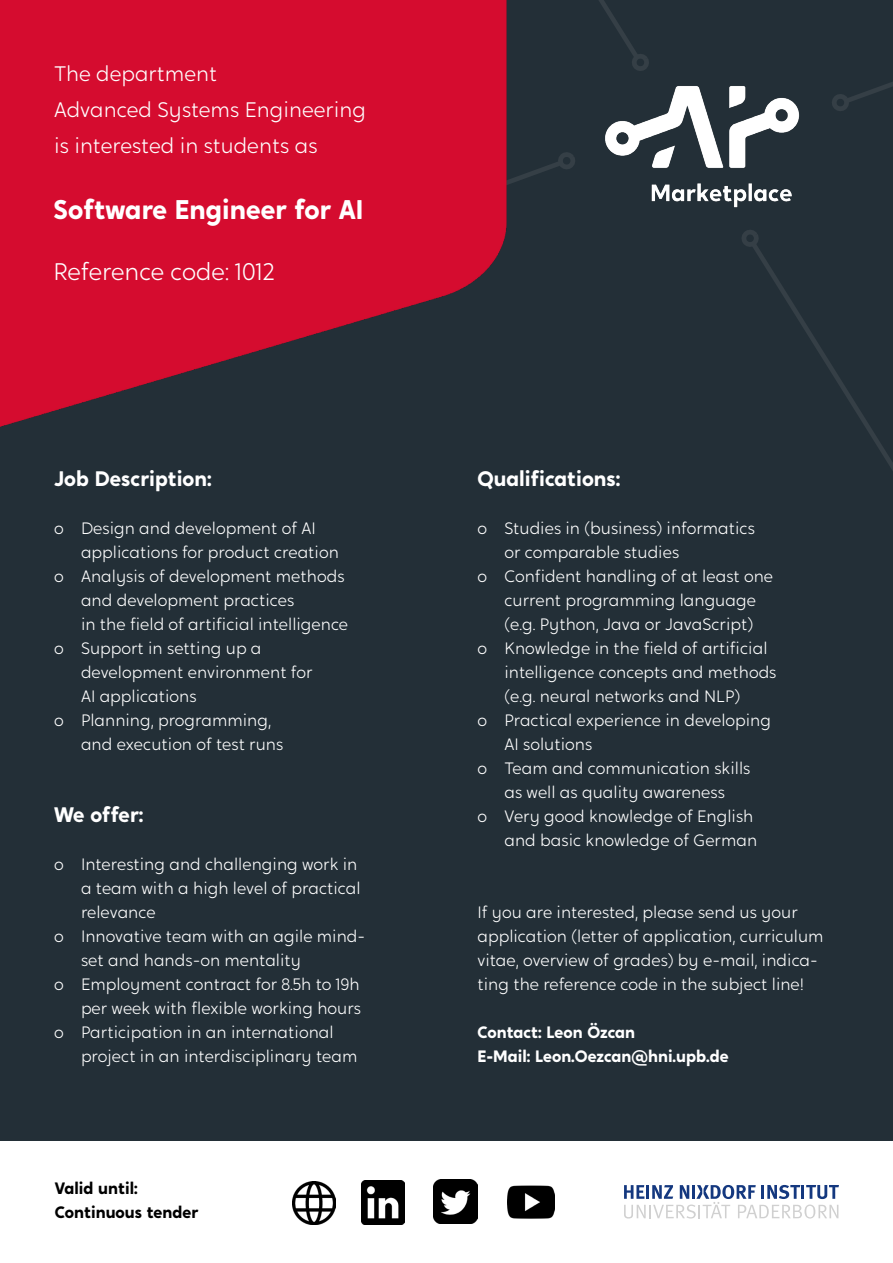
<style>
.page{position:relative;width:893px;height:1263px;background:#fff}
.page>*{position:absolute;margin:0;border:0;box-sizing:border-box;transform-origin:0 0}
.t1{font:700 27px "Crossten";color:#fff}
.t2{font:300 24px "Crossten";color:#fff}
.t3{font:300 21px/36px "Crossten";color:#fff}
.t4{font:700 21px "Crossten";color:#fff}
.t5{font:300 16.5px/24px "Crossten";color:#fff}
.t6{font:700 16.5px/24px "Crossten";color:#fff}
.t7{font:700 16.5px/24px "Crossten";color:#000}
</style>
<div class="page">
<div style="left:0;top:0;width:893px;height:1140px;background:#232f37"></div>
<img style="left:293px;top:1181px;width:43px;height:43px">
<img style="left:361px;top:1181px;width:43px;height:43px">
<img style="left:507px;top:1185px;width:47px;height:34px">
<img style="left:434px;top:1180px;width:43px;height:43px">
<svg style="left:624px;top:1185px;width:215px;height:33px"></svg>
<svg style="left:832px;top:94px;width:20px;height:17px"></svg>
<svg style="left:629px;top:49px;width:20px;height:22px"></svg>
<svg style="left:742px;top:230px;width:19px;height:22px"></svg>
<img style="left:605px;top:86px;width:195px;height:122px">
<img style="left:0;top:0;width:575px;height:427px">
<p class="t3" style="left:54px;top:56px;width:313px">The department<br>Advanced Systems Engineering is interested in students as</p>
<h1 class="t1" style="left:54px;top:193px;width:311px">Software Engineer for AI</h1>
<h2 class="t2" style="left:54px;top:257px;width:223px">Reference code: 1012</h2>
<p class="t4" style="left:54px;top:465px;width:159px">Job Description:</p>
<p class="t5" style="left:54px;top:516px;width:263px">º Design and development of AI</p>
<p class="t5" style="left:81px;top:540px;width:259px">applications for product creation</p>
<p class="t5" style="left:54px;top:564px;width:292px">º Analysis of development methods</p>
<p class="t5" style="left:81px;top:588px;width:215px">and development practices</p>
<p class="t5" style="left:81px;top:612px;width:269px">in the field of artificial intelligence</p>
<p class="t5" style="left:54px;top:636px;width:209px">º Support in setting up a</p>
<p class="t5" style="left:81px;top:660px;width:233px">development environment for</p>
<p class="t5" style="left:81px;top:684px;width:117px">AI applications</p>
<p class="t5" style="left:54px;top:708px;width:219px">º Planning, programming,</p>
<p class="t5" style="left:81px;top:732px;width:204px">and execution of test runs</p>
<p class="t4" style="left:54px;top:801px;width:91px">We offer:</p>
<p class="t5" style="left:54px;top:852px;width:305px">º Interesting and challenging work in</p>
<p class="t5" style="left:81px;top:876px;width:281px">a team with a high level of practical</p>
<p class="t5" style="left:81px;top:900px;width:76px">relevance</p>
<p class="t5" style="left:54px;top:924px;width:313px">º Innovative team with an agile mind-</p>
<p class="t5" style="left:81px;top:948px;width:222px">set and hands-on mentality</p>
<p class="t5" style="left:54px;top:972px;width:307px">º Employment contract for 8.5h to 19h</p>
<p class="t5" style="left:81px;top:996px;width:282px">per week with flexible working hours</p>
<p class="t5" style="left:54px;top:1020px;width:281px">º Participation in an international</p>
<p class="t5" style="left:81px;top:1044px;width:278px">project in an interdisciplinary team</p>
<p class="t7" style="left:55px;top:1176px;width:145px">Valid until:<br>Continuous tender</p>
<p class="t4" style="left:477px;top:465px;width:144px">Qualifications:</p>
<p class="t5" style="left:477px;top:516px;width:279px">º Studies in (business) informatics</p>
<p class="t5" style="left:504px;top:540px;width:176px">or comparable studies</p>
<p class="t5" style="left:477px;top:564px;width:297px">º Confident handling of at least one</p>
<p class="t5" style="left:504px;top:588px;width:253px">current programming language</p>
<p class="t5" style="left:504px;top:612px;width:250px">(e.g. Python, Java or JavaScript)</p>
<p class="t5" style="left:477px;top:636px;width:292px">º Knowledge in the field of artificial</p>
<p class="t5" style="left:504px;top:660px;width:274px">intelligence concepts and methods</p>
<p class="t5" style="left:504px;top:684px;width:237px">(e.g. neural networks and NLP)</p>
<p class="t5" style="left:477px;top:708px;width:295px">º Practical experience in developing</p>
<p class="t5" style="left:504px;top:732px;width:89px">AI solutions</p>
<p class="t5" style="left:477px;top:756px;width:274px">º Team and communication skills</p>
<p class="t5" style="left:504px;top:780px;width:222px">as well as quality awareness</p>
<p class="t5" style="left:477px;top:804px;width:277px">º Very good knowledge of English</p>
<p class="t5" style="left:504px;top:828px;width:254px">and basic knowledge of German</p>
<p class="t5" style="left:477px;top:900px;width:348px">If you are interested, please send us your application (letter of application, curriculum vitae, overview of grades) by e-mail, indica&shy;ting the reference code in the subject line!</p>
<p class="t6" style="left:477px;top:1020px;width:253px">Contact: Leon Özcan<br>E-Mail: Leon.Oezcan@hni.upb.de</p>
</div>
